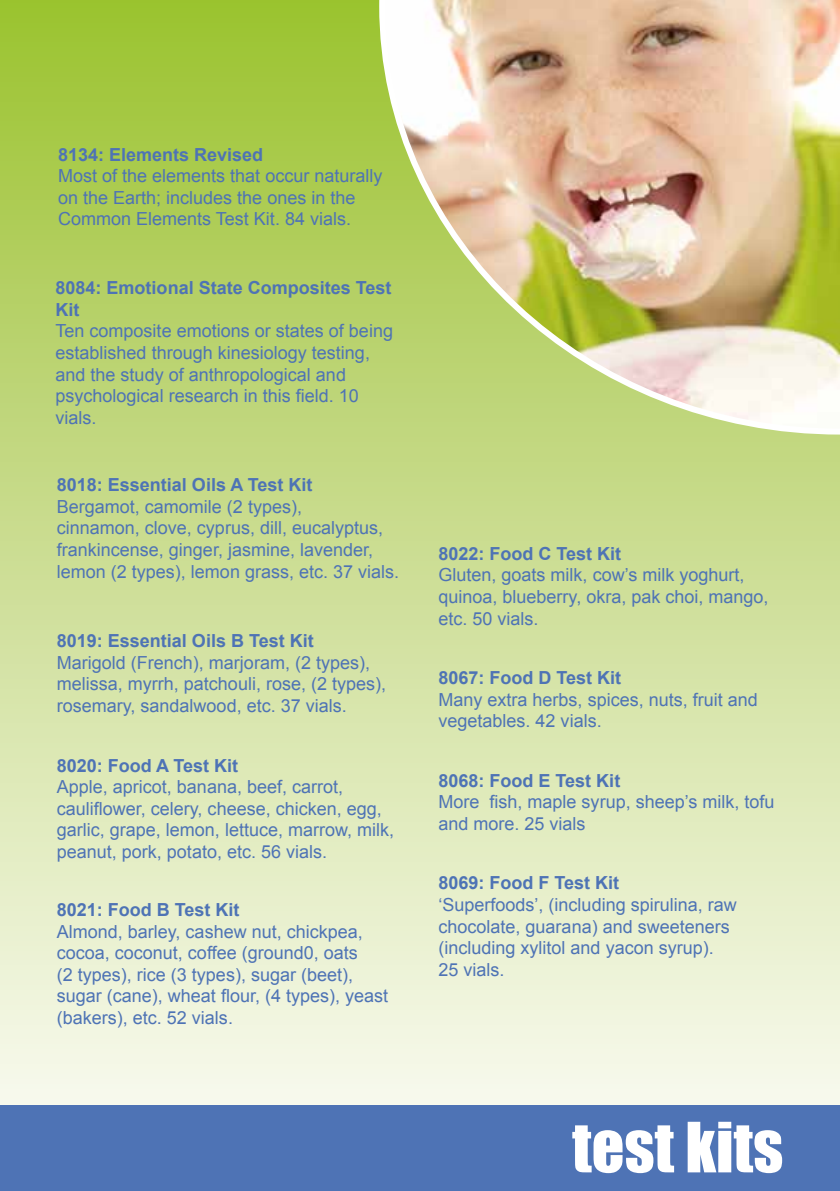
<style>
.page{position:relative;width:840px;height:1191px;background:#fff}
.page>*{position:absolute;margin:0;border:0;box-sizing:border-box;transform-origin:0 0}
.t1{font:64px "Impact";color:#fff}
.t2{font:18px/21.6px "Arial";color:#4e73b5}
.t3{font:700 18px/21.6px "Arial";color:#4e73b5}
</style>
<div class="page">
<div style="left:0;top:0;width:839px;height:1191px;background:linear-gradient(to bottom,#9cc231,#fffeff)"></div>
<div style="left:0;top:1106px;width:839px;height:85px;background:#4e73b5"></div>
<img style="left:379px;top:0;width:460px;height:434px">
<p class="t3" style="left:58px;top:144px;width:207px">8134: Elements Revised</p>
<p class="t2" style="left:58px;top:165px;width:326px">Most of the elements that occur naturally on the Earth; includes the ones in the<br>Common Elements Test Kit. 84 vials.</p>
<p class="t3" style="left:55px;top:278px;width:337px">8084: Emotional State Composites Test<br>Kit</p>
<p class="t2" style="left:55px;top:320px;width:339px">Ten composite emotions or states of being established through kinesiology testing, and the study of anthropological and psychological research in this field. 10 vials.</p>
<p class="t3" style="left:57px;top:474px;width:257px">8018: Essential Oils A Test Kit</p>
<p class="t2" style="left:57px;top:496px;width:344px">Bergamot, camomile (2 types),<br>cinnamon, clove, cyprus, dill, eucalyptus, frankincense, ginger, jasmine, lavender, lemon (2 types), lemon grass, etc. 37 vials.</p>
<p class="t3" style="left:57px;top:630px;width:258px">8019: Essential Oils B Test Kit</p>
<p class="t2" style="left:57px;top:651px;width:331px">Marigold (French), marjoram, (2 types), melissa, myrrh, patchouli, rose, (2 types), rosemary, sandalwood, etc. 37 vials.</p>
<p class="t3" style="left:57px;top:755px;width:183px">8020: Food A Test Kit</p>
<p class="t2" style="left:57px;top:776px;width:339px">Apple, apricot, banana, beef, carrot, cauliflower, celery, cheese, chicken, egg, garlic, grape, lemon, lettuce, marrow, milk, peanut, pork, potato, etc. 56 vials.</p>
<p class="t3" style="left:57px;top:899px;width:184px">8021: Food B Test Kit</p>
<p class="t2" style="left:57px;top:920px;width:333px">Almond, barley, cashew nut, chickpea, cocoa, coconut, coffee (ground0, oats<br>(2 types), rice (3 types), sugar (beet), sugar (cane), wheat flour, (4 types), yeast (bakers), etc. 52 vials.</p>
<p class="t3" style="left:438px;top:543px;width:184px">8022: Food C Test Kit</p>
<p class="t2" style="left:438px;top:564px;width:331px">Gluten, goats milk, cow’s milk yoghurt, quinoa, blueberry, okra, pak choi, mango, etc. 50 vials.</p>
<p class="t3" style="left:438px;top:667px;width:184px">8067: Food D Test Kit</p>
<p class="t2" style="left:438px;top:689px;width:321px">Many extra herbs, spices, nuts, fruit and vegetables. 42 vials.</p>
<p class="t3" style="left:438px;top:770px;width:183px">8068: Food E Test Kit</p>
<p class="t2" style="left:438px;top:791px;width:337px">More fish, maple syrup, sheep’s milk, tofu and more. 25 vials</p>
<p class="t3" style="left:438px;top:873px;width:182px">8069: Food F Test Kit</p>
<p class="t2" style="left:438px;top:894px;width:300px">‘Superfoods’, (including spirulina, raw chocolate, guarana) and sweeteners (including xylitol and yacon syrup).<br>25 vials.</p>
<h1 class="t1" style="left:571px;top:1097px;width:212px">test kits</h1>
</div>
